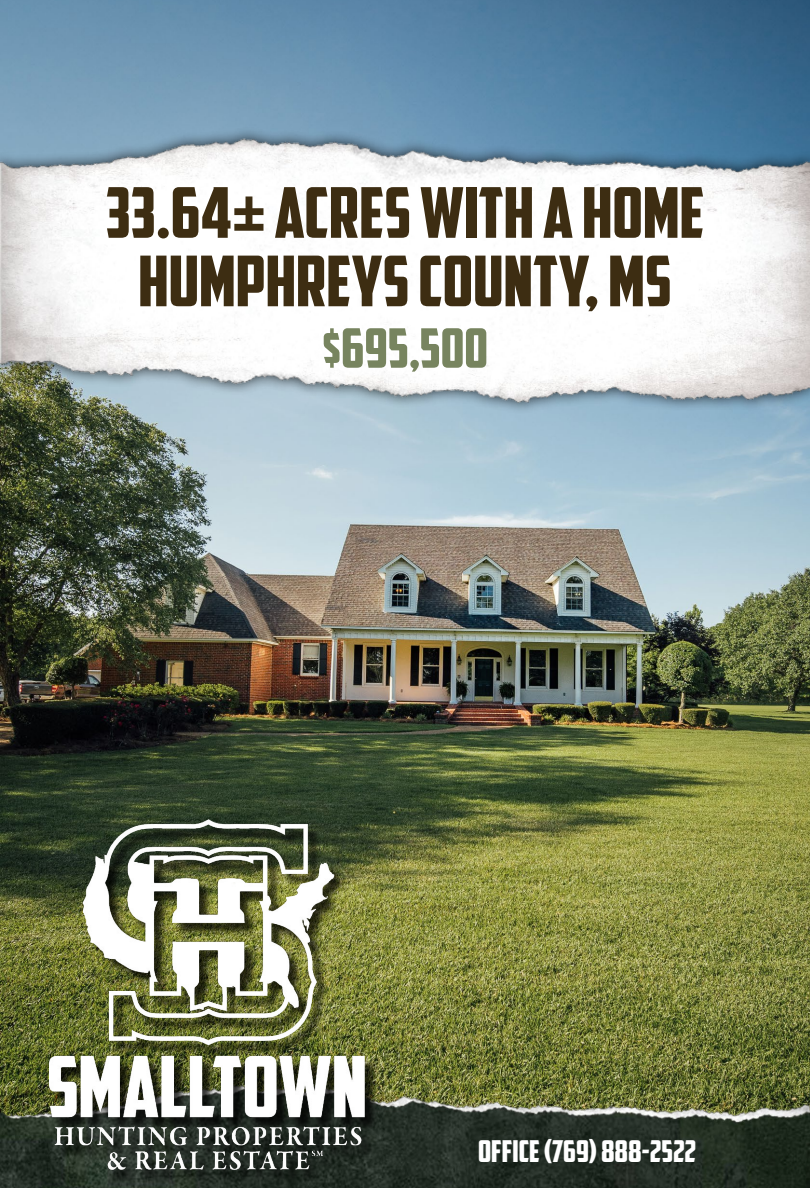
<style>
.page{position:relative;width:810px;height:1188px;background:#fff}
.page>*{position:absolute;margin:0;border:0;box-sizing:border-box;transform-origin:0 0}
.t1{font:69.8px/68.4px "American Captain";color:#3d2d12;text-align:center}
.t2{font:54.4px "American Captain";color:#77845f}
.t3{font:30px "American Captain";color:#fff}
</style>
<div class="page">
<img style="left:0;top:0;width:810px;height:1052px">
<img style="left:0;top:63px;width:810px;height:372px">
<img style="left:0;top:1052px;width:810px;height:136px">
<div style="left:52px;top:822px;width:326px;height:362px;background:#000;opacity:.75"></div>
<img style="left:49px;top:820px;width:316px;height:350px">
<p class="t1" style="left:106px;top:178px;width:600px">33.64± ACRES WITH A HOME<br>HUMPHREYS COUNTY, MS</p>
<p class="t2" style="left:322px;top:315px;width:167px">$695,500</p>
<p class="t3" style="left:478px;top:1133px;width:220px">OFFICE (769) 888-2522</p>
</div>
